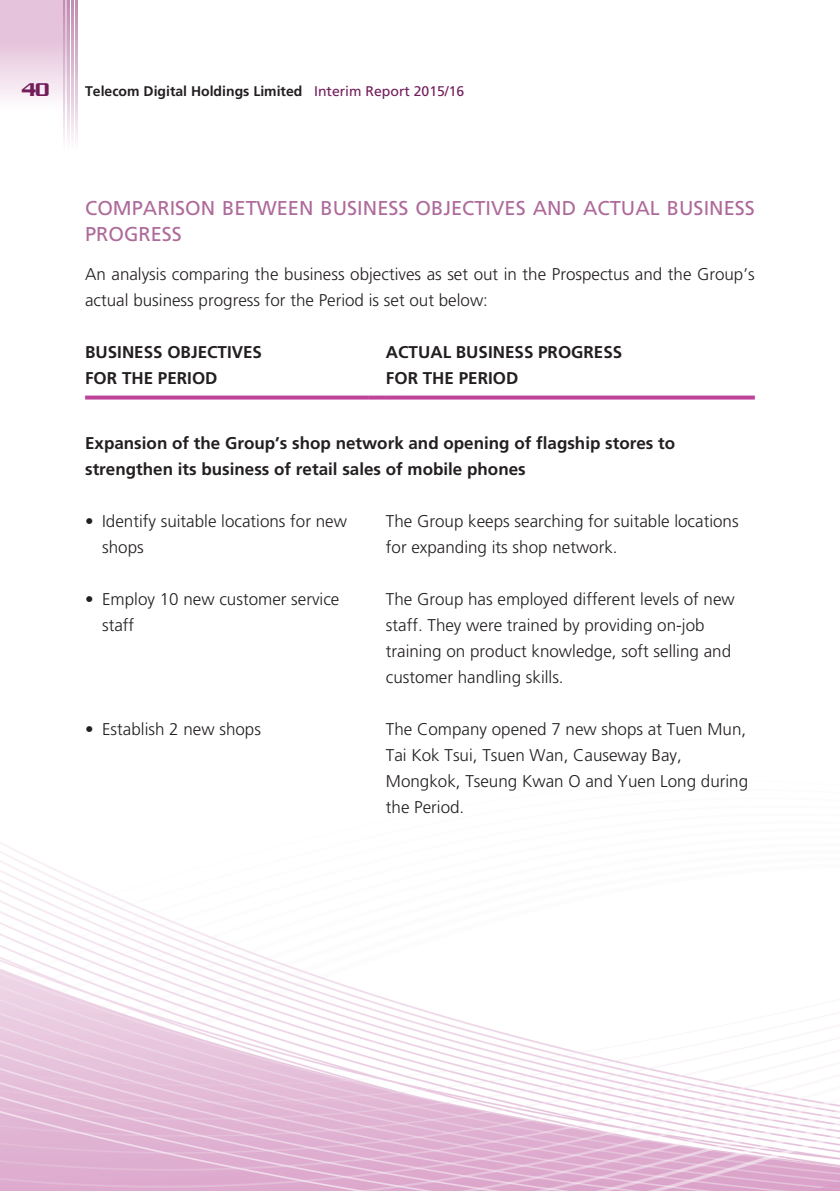
<style>
.page{position:relative;width:840px;height:1191px;background:#fff}
.page>*{position:absolute;margin:0;border:0;box-sizing:border-box;transform-origin:0 0}
.t1{font:20px/26px "Frutiger LT Std";color:#ae6a9a}
.t2{font:500 20px "Serpentine Std";color:#721d5a}
.t3{font:300 17px/26px "Frutiger LT Std";color:#231f20}
.t4{font:700 17px/26px "Frutiger LT Std";color:#231f20}
.t5{font:700 14px "Frutiger LT Std";color:#231f20}
.s1{font-weight:400;color:#721d5a}
</style>
<div class="page">
<img style="left:0;top:0;width:839px;height:1191px">
<div style="left:0;top:0;width:70px;height:112px;background:linear-gradient(to bottom,#e0b4d3,#fbf7fa)"></div>
<svg style="left:64px;top:0;width:1px;height:149px"></svg>
<svg style="left:68px;top:0;width:1px;height:149px"></svg>
<svg style="left:76px;top:0;width:1px;height:149px"></svg>
<svg style="left:72px;top:0;width:1px;height:149px"></svg>
<svg style="left:85px;top:395px;width:284px;height:4px"></svg>
<svg style="left:369px;top:395px;width:17px;height:4px"></svg>
<svg style="left:386px;top:395px;width:368px;height:4px"></svg>
<p class="t2" style="left:22px;top:79px;width:30px">40</p>
<p class="t5" style="left:85px;top:83px;width:380px">Telecom Digital Holdings Limited <span class="s1">Interim Report 2015/16</span></p>
<p class="t1" style="left:85px;top:195px;width:670px">COMPARISON BETWEEN BUSINESS OBJECTIVES AND ACTUAL BUSINESS<br>PROGRESS</p>
<p class="t3" style="left:85px;top:261px;width:670px">An analysis comparing the business objectives as set out in the Prospectus and the Group’s actual business progress for the Period is set out below:</p>
<p class="t4" style="left:85px;top:339px;width:178px">BUSINESS OBJECTIVES<br>FOR THE PERIOD</p>
<p class="t4" style="left:386px;top:339px;width:238px">ACTUAL BUSINESS PROGRESS<br>FOR THE PERIOD</p>
<p class="t4" style="left:85px;top:430px;width:591px">Expansion of the Group’s shop network and opening of flagship stores to strengthen its business of retail sales of mobile phones</p>
<p class="t3" style="left:102px;top:508px;width:246px;text-indent:-17px">• Identify suitable locations for new shops</p>
<p class="t3" style="left:385px;top:508px;width:354px">The Group keeps searching for suitable locations for expanding its shop network.</p>
<p class="t3" style="left:102px;top:586px;width:239px;text-indent:-17px">• Employ 10 new customer service staff</p>
<p class="t3" style="left:385px;top:586px;width:350px">The Group has employed different levels of new staff. They were trained by providing on-job training on product knowledge, soft selling and customer handling skills.</p>
<p class="t3" style="left:85px;top:716px;width:177px">• Establish 2 new shops</p>
<p class="t3" style="left:385px;top:716px;width:363px">The Company opened 7 new shops at Tuen Mun, Tai Kok Tsui, Tsuen Wan, Causeway Bay, Mongkok, Tseung Kwan O and Yuen Long during the Period.</p>
</div>
